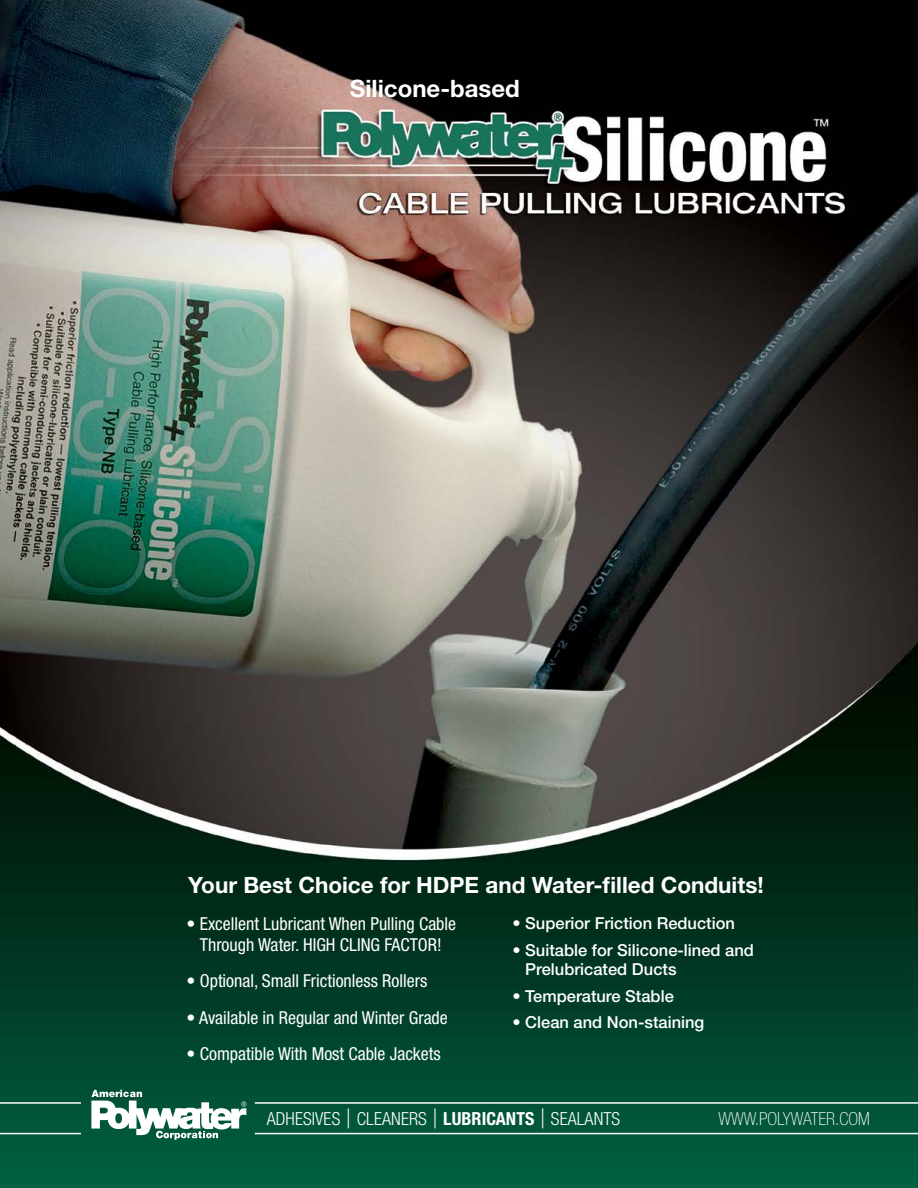
<style>
.page{position:relative;width:918px;height:1188px;background:#fff}
.page>*{position:absolute;margin:0;border:0;box-sizing:border-box;transform-origin:0 0}
.t1{font:700 24px "Helvetica Neue LT Std";color:#fff}
.t2{font:700 22.5px "Helvetica Neue LT Std";color:#fff}
.t3{font:300 condensed 18px "Helvetica Neue LT Std";letter-spacing:.005em;color:#fff}
.t4{font:100 condensed 18px "Helvetica Neue LT Std";color:#fff}
.t5{font:condensed 17.85px/21.5px "Helvetica Neue LT Std";color:#fff;text-align:center}
.t6{font:500 16.5px/19.8px "Helvetica Neue LT Std";color:#fff}
.s1{font-weight:100;font-size:27px}
.s2{font-weight:700}
</style>
<div class="page">
<img style="left:0;top:0;width:918px;height:1188px">
<svg style="left:91px;top:1090px;width:155px;height:50px"></svg>
<hr style="left:255px;top:1133px;width:663px;height:1px;background:#fff">
<hr style="left:255px;top:1102px;width:663px;height:2px;background:#fff">
<hr style="left:0;top:1133px;width:81px;height:1px;background:#fff">
<hr style="left:0;top:1102px;width:81px;height:2px;background:#fff">
<h1 class="t1" style="left:350px;top:73px;width:172px">Silicone-based</h1>
<p class="t2" style="left:188px;top:871px;width:577px">Your Best Choice for HDPE and Water-filled Conduits!</p>
<p class="t6" style="left:512px;top:913px;width:224px">• Superior Friction Reduction</p>
<p class="t6" style="left:525px;top:940px;width:230px;text-indent:-13px">• Suitable for Silicone-lined and<br>Prelubricated Ducts</p>
<p class="t6" style="left:512px;top:986px;width:163px">• Temperature Stable</p>
<p class="t6" style="left:512px;top:1013px;width:193px">• Clean and Non-staining</p>
<p class="t5" style="left:187px;top:913px;width:271px">• Excellent Lubricant When Pulling Cable<br>Through Water. HIGH CLING FACTOR!</p>
<p class="t5" style="left:187px;top:970px;width:242px">• Optional, Small Frictionless Rollers</p>
<p class="t5" style="left:187px;top:1006px;width:263px">• Available in Regular and Winter Grade</p>
<p class="t5" style="left:187px;top:1042px;width:256px">• Compatible With Most Cable Jackets</p>
<p class="t3" style="left:267px;top:1108px;width:355px">ADHESIVES <span class="s1">|</span> CLEANERS <span class="s1">|</span> <span class="s2">LUBRICANTS</span> <span class="s1">|</span> SEALANTS</p>
<p class="t4" style="left:718px;top:1108px;width:153px">WWW.POLYWATER.COM</p>
</div>
